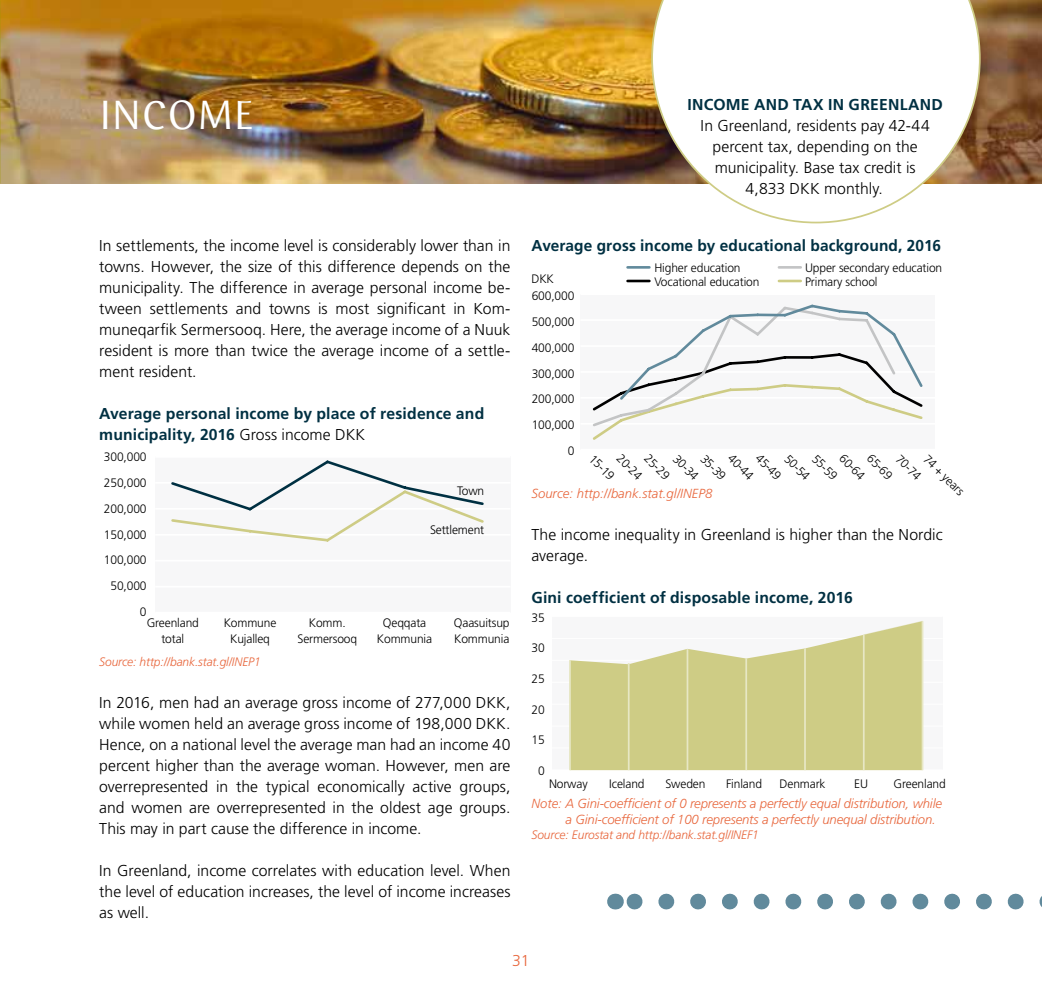
<style>
.page{position:relative;width:1042px;height:993px;background:#fff}
.page>*{position:absolute;margin:0;border:0;box-sizing:border-box;transform-origin:0 0}
.t1{font:42px "Wunderlich";color:#fff}
.t2{font:300 15.75px/21px "Frutiger";letter-spacing:.005em;color:#000;text-align:justify}
.t3{font:700 15.75px/21px "Frutiger";letter-spacing:.01em;color:#003042}
.t4{font:300 15.75px "Frutiger";color:#e8673d}
.t5{font:italic 300 13.12px/15.8px "Frutiger";letter-spacing:-.01em;color:#e8673d}
.t6{font:300 12.25px/25.7px "Frutiger";letter-spacing:-.01em;color:#000;text-align:center}
.t7{font:italic 300 12.25px "Frutiger";letter-spacing:-.01em;color:#e8673d}
.s1{font-weight:300;color:#000}
</style>
<div class="page">
<img style="left:0;top:0;width:1042px;height:184px">
<svg style="left:631px;top:893px;width:411px;height:16px"></svg>
<svg style="left:615px;top:893px;width:1px;height:16px"></svg>
<svg style="left:651px;top:0;width:329px;height:223px"></svg>
<div style="left:580px;top:293px;width:355px;height:156px;background:#f7f7f8"></div>
<div style="left:552px;top:616px;width:391px;height:153px;background:#f7f7f8"></div>
<div style="left:155px;top:456px;width:355px;height:156px;background:#f7f7f8"></div>
<hr style="left:155px;top:611px;width:355px;height:2px;background:#fff">
<hr style="left:155px;top:585px;width:355px;height:2px;background:#fff">
<hr style="left:155px;top:559px;width:355px;height:2px;background:#fff">
<hr style="left:155px;top:533px;width:355px;height:2px;background:#fff">
<hr style="left:155px;top:507px;width:355px;height:2px;background:#fff">
<hr style="left:155px;top:482px;width:355px;height:1px;background:#fff">
<hr style="left:155px;top:456px;width:355px;height:1px;background:#fff">
<svg style="left:171px;top:460px;width:313px;height:82px"></svg>
<hr style="left:580px;top:448px;width:355px;height:2px;background:#fff">
<hr style="left:580px;top:423px;width:355px;height:1px;background:#fff">
<hr style="left:580px;top:397px;width:355px;height:1px;background:#fff">
<hr style="left:580px;top:371px;width:355px;height:1px;background:#fff">
<hr style="left:580px;top:345px;width:355px;height:2px;background:#fff">
<hr style="left:580px;top:319px;width:355px;height:2px;background:#fff">
<hr style="left:580px;top:293px;width:355px;height:2px;background:#fff">
<svg style="left:592px;top:304px;width:331px;height:136px"></svg>
<hr style="left:552px;top:747px;width:391px;height:1px;background:#fff">
<hr style="left:552px;top:725px;width:391px;height:1px;background:#fff">
<hr style="left:552px;top:703px;width:391px;height:1px;background:#fff">
<hr style="left:552px;top:681px;width:391px;height:1px;background:#fff">
<hr style="left:552px;top:659px;width:391px;height:1px;background:#fff">
<hr style="left:552px;top:637px;width:391px;height:1px;background:#fff">
<hr style="left:552px;top:616px;width:391px;height:1px;background:#fff">
<svg style="left:571px;top:621px;width:350px;height:148px;fill:#cecc85"></svg>
<hr style="left:569px;top:660px;width:2px;height:109px;background:#e7e7c4">
<hr style="left:628px;top:662px;width:1px;height:107px;background:#e7e7c4">
<hr style="left:686px;top:649px;width:2px;height:120px;background:#e7e7c4">
<hr style="left:745px;top:658px;width:2px;height:111px;background:#e7e7c4">
<hr style="left:804px;top:648px;width:2px;height:121px;background:#e7e7c4">
<hr style="left:863px;top:634px;width:1px;height:135px;background:#e7e7c4">
<hr style="left:921px;top:621px;width:2px;height:148px;background:#e7e7c4">
<hr style="left:627px;top:266px;width:22px;height:2px;background:#618a9c">
<hr style="left:779px;top:266px;width:22px;height:2px;background:#c3c4c5">
<hr style="left:627px;top:279px;width:22px;height:3px;background:#000">
<hr style="left:779px;top:279px;width:22px;height:3px;background:#cecc85">
<h1 class="t1" style="left:100px;top:91px;width:155px">I NCOME</h1>
<p class="t2" style="left:99px;top:235px;width:413px">In settlements, the income level is considerably lower than in towns. However, the size of this difference depends on the municipality. The difference in average personal income be&shy;tween settlements and towns is most significant in Kom&shy;muneqarfik Sermersooq. Here, the average income of a Nuuk resident is more than twice the average income of a settle&shy;ment resident.</p>
<p class="t3" style="left:99px;top:403px;width:386px">Average personal income by place of residence and municipality, 2016 <span class="s1">Gross income DKK</span></p>
<p class="t6" style="left:104px;top:444px;width:44px;text-align:right">300,000<br>250,000<br>200,000<br>150,000<br>100,000<br>50,000<br>0</p>
<p class="t6" style="left:457px;top:478px;width:29px">Town</p>
<p class="t6" style="left:430px;top:516px;width:56px">Settlement</p>
<p class="t6" style="left:147px;top:614px;width:54px;line-height:15.8px">Greenland total</p>
<p class="t6" style="left:224px;top:614px;width:54px;line-height:15.8px">Kommune<br>Kujalleq</p>
<p class="t6" style="left:297px;top:614px;width:61px;line-height:15.8px">Komm.<br>Sermersooq</p>
<p class="t6" style="left:377px;top:614px;width:57px;line-height:15.8px">Qeqqata<br>Kommunia</p>
<p class="t6" style="left:454px;top:614px;width:57px;line-height:15.8px;text-align:left">Qaasuitsup<br>Kommunia</p>
<p class="t7" style="left:99px;top:654px;width:163px">Source: http://bank.stat.gl/INEP1</p>
<p class="t2" style="left:99px;top:692px;width:413px">In 2016, men had an average gross income of 277,000 DKK, while women held an average gross income of 198,000 DKK.<br>Hence, on a national level the average man had an income 40 percent higher than the average woman. However, men are overrepresented in the typical economically active groups, and women are overrepresented in the oldest age groups.<br>This may in part cause the difference in income.</p>
<p class="t2" style="left:99px;top:860px;width:413px">In Greenland, income correlates with education level. When the level of education increases, the level of income increases as well.</p>
<p class="t3" style="left:687px;top:94px;width:257px">INCOME AND TAX IN GREENLAND</p>
<p class="t2" style="left:700px;top:115px;width:231px;text-align:center">In Greenland, residents pay 42-44 percent tax, depending on the municipality. Base tax credit is<br>4,833 DKK monthly.</p>
<p class="t3" style="left:531px;top:235px;width:411px">Average gross income by educational background, 2016</p>
<p class="t6" style="left:531px;top:265px;width:24px">DKK</p>
<p class="t6" style="left:654px;top:254px;width:88px">Higher education</p>
<p class="t6" style="left:805px;top:254px;width:139px">Upper secondary education</p>
<p class="t6" style="left:654px;top:269px;width:107px">Vocational education</p>
<p class="t6" style="left:805px;top:269px;width:74px">Primary school</p>
<p class="t6" style="left:532px;top:283px;width:44px;text-align:right">600,000<br>500,000<br>400,000<br>300,000<br>200,000<br>100,000<br>0</p>
<p class="t6" style="left:600px;top:447px;width:32px;rotate:45deg">15-19</p>
<p class="t6" style="left:628px;top:447px;width:32px;rotate:45deg">20-24</p>
<p class="t6" style="left:655px;top:446px;width:32px;rotate:45deg">25-29</p>
<p class="t6" style="left:684px;top:447px;width:32px;rotate:45deg">30-34</p>
<p class="t6" style="left:712px;top:447px;width:32px;rotate:45deg">35-39</p>
<p class="t6" style="left:739px;top:447px;width:32px;rotate:45deg">40-44</p>
<p class="t6" style="left:767px;top:446px;width:32px;rotate:45deg">45-49</p>
<p class="t6" style="left:795px;top:447px;width:32px;rotate:45deg">50-54</p>
<p class="t6" style="left:823px;top:447px;width:32px;rotate:45deg">55-59</p>
<p class="t6" style="left:850px;top:447px;width:32px;rotate:45deg">60-64</p>
<p class="t6" style="left:878px;top:446px;width:32px;rotate:45deg">65-69</p>
<p class="t6" style="left:907px;top:447px;width:32px;rotate:45deg">70-74</p>
<p class="t6" style="left:934px;top:447px;width:54px;rotate:45deg">74 + years</p>
<p class="t5" style="left:531px;top:485px;width:182px">Source: http://bank.stat.gl/INEP8</p>
<p class="t2" style="left:531px;top:523px;width:413px">The income inequality in Greenland is higher than the Nordic average.</p>
<p class="t3" style="left:531px;top:586px;width:323px">Gini coefficient of disposable income, 2016</p>
<p class="t6" style="left:531px;top:604px;width:15px">35</p>
<p class="t6" style="left:531px;top:635px;width:15px">30</p>
<p class="t6" style="left:531px;top:665px;width:15px">25</p>
<p class="t6" style="left:531px;top:696px;width:15px">20</p>
<p class="t6" style="left:531px;top:727px;width:15px">15</p>
<p class="t6" style="left:538px;top:757px;width:8px">0</p>
<p class="t6" style="left:549px;top:771px;width:40px">Norway</p>
<p class="t6" style="left:609px;top:771px;width:37px">Iceland</p>
<p class="t6" style="left:665px;top:771px;width:42px">Sweden</p>
<p class="t6" style="left:726px;top:771px;width:37px">Finland</p>
<p class="t6" style="left:779px;top:771px;width:47px">Denmark</p>
<p class="t6" style="left:854px;top:771px;width:15px">EU</p>
<p class="t6" style="left:893px;top:771px;width:54px">Greenland</p>
<p class="t5" style="left:565px;top:795px;width:378px;text-indent:-34px">Note: A Gini-coefficient of 0 represents a perfectly equal distribution, while a Gini-coefficient of 100 represents a perfectly unequal distribution.</p>
<p class="t7" style="left:531px;top:827px;width:229px">Source: Eurostat and http://bank.stat.gl/INEF1</p>
<p class="t4" style="left:512px;top:951px;width:19px">31</p>
</div>
